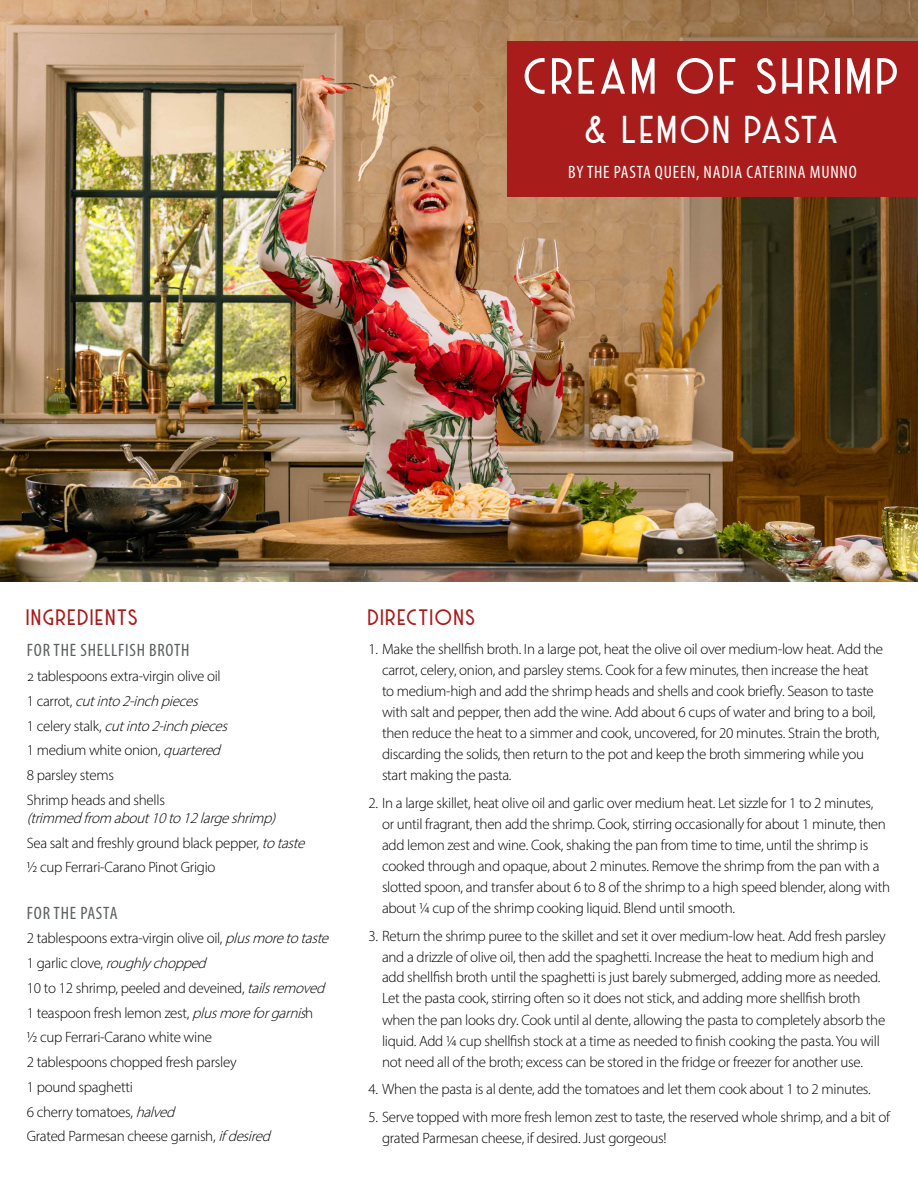
<style>
.page{position:relative;width:918px;height:1188px;background:#fff}
.page>*{position:absolute;margin:0;border:0;box-sizing:border-box;transform-origin:0 0}
.t1{font:51px "Haarlem Deco";letter-spacing:.075em;color:#fff}
.t2{font:39px "Haarlem Deco";letter-spacing:.06em;color:#fff}
.t3{font:22.5px "Haarlem Deco";letter-spacing:.075em;color:#a91c1c}
.t4{font:condensed 18px "Myriad Pro";letter-spacing:.045em;color:#fff}
.t5{font:condensed 18px "Myriad Pro";letter-spacing:.045em;color:#5b5f60}
.t6{font:300 15px/21px "Myriad Pro";letter-spacing:-.02em;color:#000}
.s1{font-style:italic}
</style>
<div class="page">
<img style="left:0;top:0;width:918px;height:581px">
<div style="left:507px;top:41px;width:411px;height:155px;background:#a91c1c"></div>
<h1 class="t1" style="left:525px;top:48px;width:377px">CREAM OF SHRIMP</h1>
<h2 class="t2" style="left:586px;top:108px;width:255px">&amp; LEMON PASTA</h2>
<p class="t4" style="left:568px;top:161px;width:290px">BY THE PASTA QUEEN, NADIA CATERINA MUNNO</p>
<h3 class="t3" style="left:27px;top:605px;width:113px">INGREDIENTS</h3>
<p class="t5" style="left:27px;top:639px;width:164px">FOR THE SHELLFISH BROTH</p>
<p class="t6" style="left:27px;top:663px;width:206px;line-height:24.8px">2 tablespoons extra-virgin olive oil<br>1 c a r r o t , <span class="s1">cutinto2-inchpieces<br></span>1 c e l e r y s t a l k , <span class="s1">cutinto2-inchpieces<br></span>1 medium white onion, <span class="s1">quartered<br></span>8 parsley stems<br>Shrimp heads and shells</p>
<p class="t6" style="left:27px;top:805px;width:284px;line-height:24.8px"><span class="s1">(trimmedfrom about10to12largeshrimp)<br></span>Sea salt and freshly ground black pepper, <span class="s1">totaste </span>½ cup Ferrari-Carano Pinot Grigio</p>
<p class="t5" style="left:27px;top:902px;width:92px">FOR THE PASTA</p>
<p class="t6" style="left:27px;top:926px;width:308px;line-height:24.8px">2 tablespoons extra-virgin olive oil, <span class="s1">plusmoretotaste </span>1 g a r l i c c l o v e , <span class="s1">roughlychopped<br></span>10 to 12 shrimp, peeled and deveined, <span class="s1">tailsremoved </span>1 teaspoon fresh lemon zest, <span class="s1">plusmoreforgarnis</span>h<br>½ cup Ferrari-Carano white wine<br>2 tablespoons chopped fresh parsley<br>1 pound spaghetti<br>6 cherry tomatoes, <span class="s1">halved<br></span>Grated Parmesan cheese garnish, <span class="s1">if desired</span></p>
<h3 class="t3" style="left:369px;top:605px;width:109px">DIRECTIONS</h3>
<p class="t6" style="left:382px;top:638px;width:503px;text-indent:-14px">1. Make the shellfish broth. In a large pot, heat the olive oil over medium-low heat. Add the carrot, celery, onion, and parsley stems. Cook for a few minutes, then increase the heat to medium-high and add the shrimp heads and shells and cook briefly. Season to taste with salt and pepper, then add the wine. Add about 6 cups of water and bring to a boil, then reduce the heat to a simmer and cook, uncovered, for 20 minutes. Strain the broth, discarding the solids, then return to the pot and keep the broth simmering while you start making the pasta.</p>
<p class="t6" style="left:382px;top:792px;width:510px;text-indent:-14px">2. In a large skillet, heat olive oil and garlic over medium heat. Let sizzle for 1 to 2 minutes,<br>or until fragrant, then add the shrimp. Cook, stirring occasionally for about 1 minute, then add lemon zest and wine. Cook, shaking the pan from time to time, until the shrimp is cooked through and opaque, about 2 minutes. Remove the shrimp from the pan with a slotted spoon, and transfer about 6 to 8 of the shrimp to a high speed blender, along with about ¼ cup of the shrimp cooking liquid. Blend until smooth.</p>
<p class="t6" style="left:382px;top:925px;width:505px;text-indent:-14px">3. Return the shrimp puree to the skillet and set it over medium-low heat. Add fresh parsley and a drizzle of olive oil, then add the spaghetti. Increase the heat to medium high and add shellfish broth until the spaghetti is just barely submerged, adding more as needed.<br>Let the pasta cook, stirring often so it does not stick, and adding more shellfish broth when the pan looks dry. Cook until al dente, allowing the pasta to completely absorb the liquid. Add ¼ cup shellfish stock at a time as needed to finish cooking the pasta. You will not need all of the broth; excess can be stored in the fridge or freezer for another use.</p>
<p class="t6" style="left:369px;top:1079px;width:504px">4. When the pasta is al dente, add the tomatoes and let them cook about 1 to 2 minutes.</p>
<p class="t6" style="left:382px;top:1106px;width:510px;text-indent:-14px">5. Serve topped with more fresh lemon zest to taste, the reserved whole shrimp, and a bit of grated Parmesan cheese, if desired. Just gorgeous!</p>
</div>
